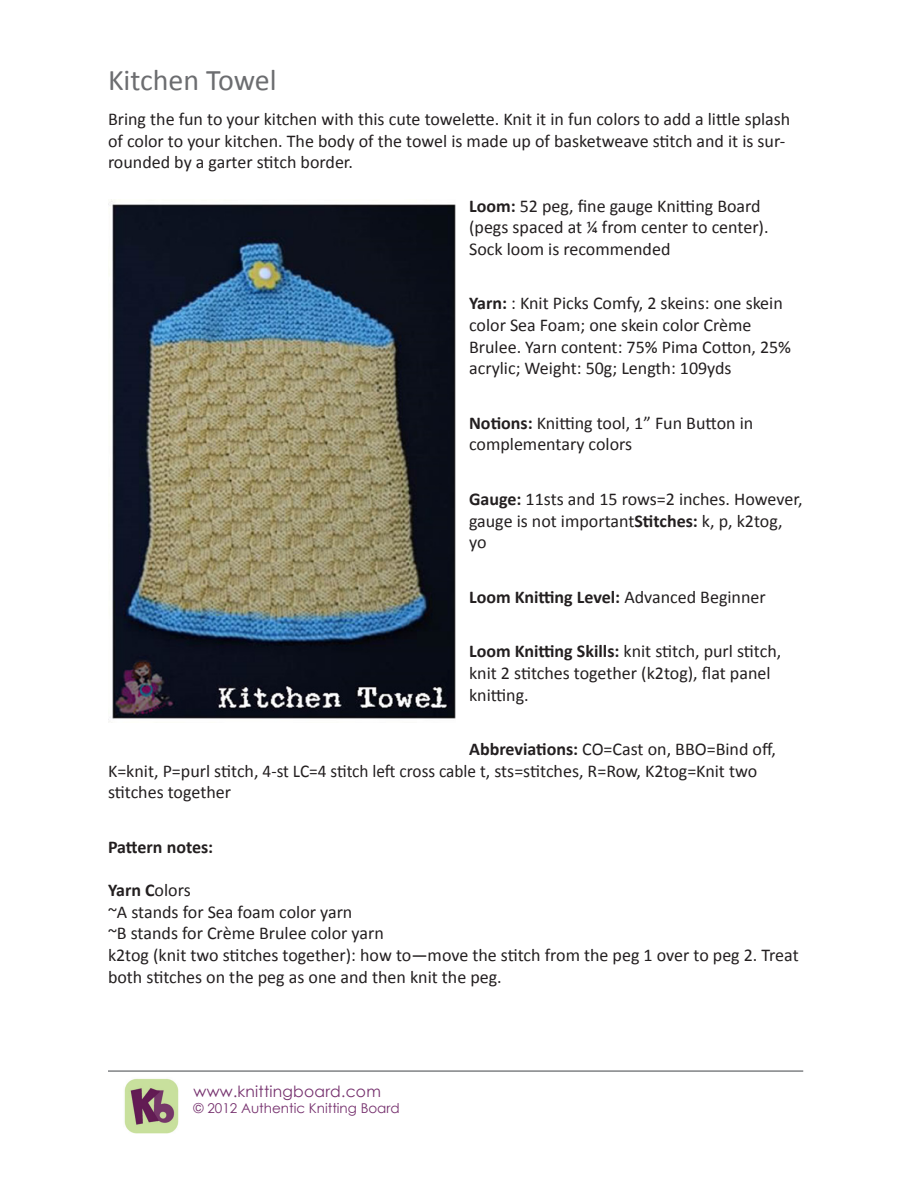
<style>
.page{position:relative;width:918px;height:1188px;background:#fff}
.page>*{position:absolute;margin:0;border:0;box-sizing:border-box;transform-origin:0 0}
.t1{font:30px "Calibri";color:#6c6d70}
.item{font:18px/21.6px "Calibri";color:#231f20}
.item-2{font:700 18px "Calibri";color:#231f20}
.t2{font:15.6px "Century Gothic";letter-spacing:.015em;color:#76316e}
.t3{font:13.5px "Century Gothic";color:#76316e}
.s1{font-weight:700}
.s2{font-weight:400}
</style>
<div class="page">
<img style="left:124px;top:1078px;width:55px;height:56px">
<hr style="left:108px;top:1070px;width:695px;height:2px;background:#808285">
<img style="left:108px;top:199px;width:348px;height:523px">
<p class="t1" style="left:108px;top:61px;width:170px">Kitchen Towel</p>
<p class="item" style="left:108px;top:108px;width:684px">Bring the fun to your kitchen with this cute towelette. Knit it in fun colors to add a little splash of color to your kitchen. The body of the towel is made up of basketweave stitch and it is sur&shy;rounded by a garter stitch border.</p>
<p class="item" style="left:469px;top:195px;width:301px"><span class="s1">Loom:</span> 52 peg, fine gauge Knitting Board (pegs spaced at ¼ from center to center).<br>Sock loom is recommended</p>
<p class="item" style="left:469px;top:293px;width:324px"><span class="s1">Yarn:</span> : Knit Picks Comfy, 2 skeins: one skein color Sea Foam; one skein color Crème Brulee. Yarn content: 75% Pima Cotton, 25% acrylic; Weight: 50g; Length: 109yds</p>
<p class="item" style="left:469px;top:412px;width:286px"><span class="s1">Notions:</span> Knitting tool, 1” Fun Button in complementary colors</p>
<p class="item" style="left:469px;top:488px;width:335px"><span class="s1">Gauge:</span> 11sts and 15 rows=2 inches. However, gauge is not important<span class="s1">Stitches:</span> k, p, k2tog, yo</p>
<p class="item-2" style="left:469px;top:585px;width:298px">Loom Knitting Level: <span class="s2">Advanced Beginner</span></p>
<p class="item" style="left:469px;top:641px;width:314px"><span class="s1">Loom Knitting Skills:</span> knit stitch, purl stitch, knit 2 stitches together (k2tog), flat panel knitting.</p>
<p class="item" style="left:108px;top:738px;width:670px;text-indent:361px"><span class="s1">Abbreviations:</span> CO=Cast on, BBO=Bind off,<br>K=knit, P=purl stitch, 4-st LC=4 stitch left cross cable t, sts=stitches, R=Row, K2tog=Knit two stitches together</p>
<p class="item-2" style="left:108px;top:835px;width:107px">Pattern notes:</p>
<p class="item" style="left:108px;top:879px;width:692px"><span class="s1">Yarn C</span>olors<br>~A stands for Sea foam color yarn<br>~B stands for Crème Brulee color yarn<br>k2tog (knit two stitches together): how to—move the stitch from the peg 1 over to peg 2. Treat both stitches on the peg as one and then knit the peg.</p>
<p class="t2" style="left:194px;top:1080px;width:189px">www.knittingboard.com</p>
<p class="t3" style="left:194px;top:1099px;width:208px">© 2012 Authentic Knitting Board</p>
</div>
